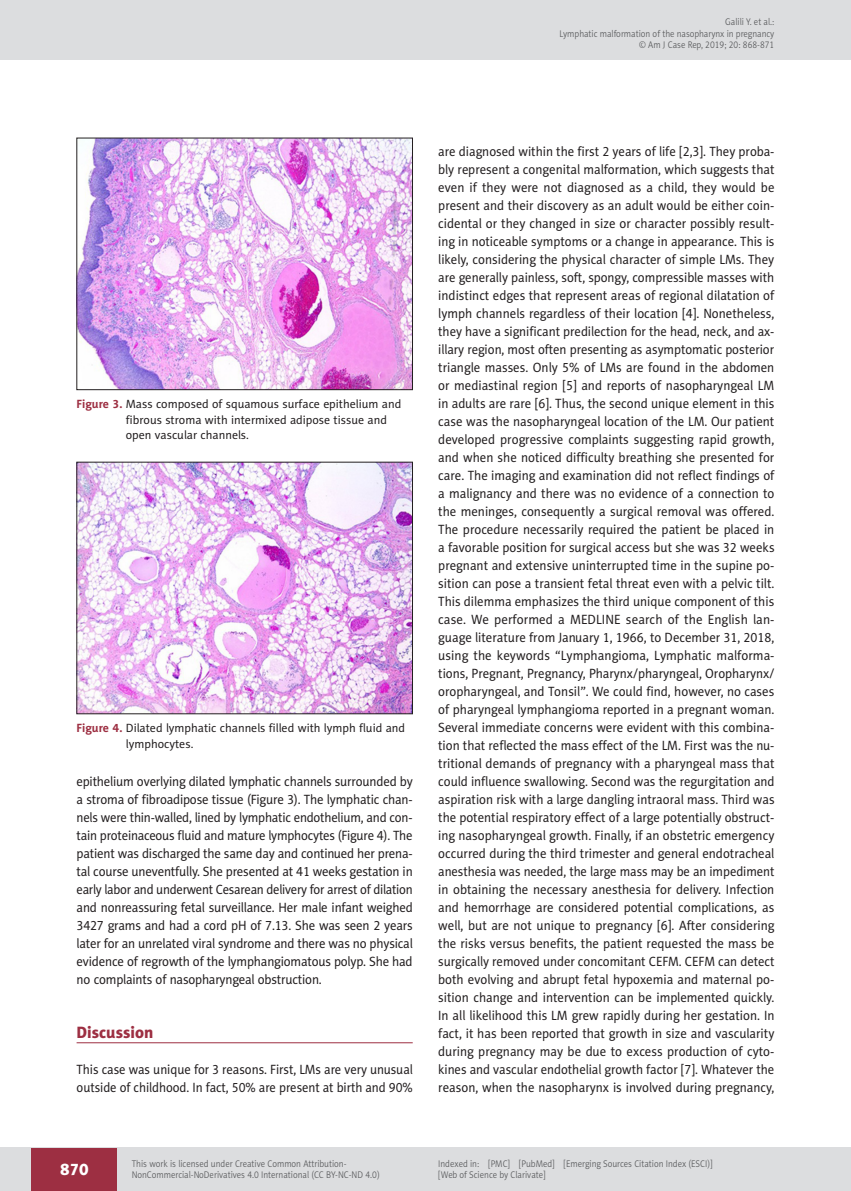
<style>
.page{position:relative;width:851px;height:1191px;background:#fff}
.page>*{position:absolute;margin:0;border:0;box-sizing:border-box;transform-origin:0 0}
.AJCR_Headline_1{font:16.5px "Naomi Sans EFN Heavy";color:#9d2f42}
.t1{font:16.5px "Naomi Sans EFN Heavy";color:#fff}
.AJCR_Body{font:13.5px/18px "Naomi Sans EFN";letter-spacing:-.005em;color:#231f20;text-align:justify;scale:.95 1}
.AJCR_Body-2{font:13.5px/18px "Naomi Sans EFN";letter-spacing:-.005em;color:#231f20;scale:.94 1}
.AJCR_Rycina_tytul{font:12px/15.8px "Naomi Sans EFN";color:#231f20}
.AJCR_pagina_zywa{font:9.75px/11.2px "Naomi Sans EFN Light";color:#57585a;scale:.9 1}
.AJCR_pagina_sygnatur{font:9.75px "Naomi Sans EFN Light";color:#57585a;scale:.9 1}
.s1{font-weight:700;color:#9d2f42}
</style>
<div class="page">
<hr style="left:77px;top:1042px;width:335px;height:1px;background:#9d2f42">
<img style="left:79px;top:140px;width:331px;height:248px">
<img style="left:79px;top:464px;width:331px;height:248px">
<div style="left:0;top:1148px;width:850px;height:43px;background:#dcdddf"></div>
<div style="left:32px;top:1147px;width:85px;height:43px;background:#9d2f42"></div>
<div style="left:0;top:0;width:850px;height:60px;background:#dcdddf"></div>
<hr style="left:850px;top:0;width:1px;height:60px;background:#dcdddf">
<p class="AJCR_pagina_zywa" style="left:559px;top:16px;width:240px;text-align:right">Galili Y. et al.:<br>Lymphatic malformation of the nasopharynx in pregnancy</p>
<p class="AJCR_pagina_sygnatur" style="left:639px;top:39px;width:152px">© Am J Case Rep, 2019; 20: 868-871</p>
<p class="AJCR_Rycina_tytul" style="left:126px;top:396px;width:277px;text-indent:-49px"><span class="s1">Figure 3.</span> Mass composed of squamous surface epithelium and fibrous stroma with intermixed adipose tissue and open vascular channels.</p>
<p class="AJCR_Rycina_tytul" style="left:126px;top:720px;width:281px;text-indent:-49px"><span class="s1">Figure 4.</span> Dilated lymphatic channels filled with lymph fluid and lymphocytes.</p>
<p class="AJCR_Body" style="left:77px;top:772px;width:355px">epithelium overlying dilated lymphatic channels surrounded by a stroma of fibroadipose tissue (Figure 3). The lymphatic chan&shy;nels were thin-walled, lined by lymphatic endothelium, and con&shy;tain proteinaceous fluid and mature lymphocytes (Figure 4). The patient was discharged the same day and continued her prena&shy;tal course uneventfully. She presented at 41 weeks gestation in early labor and underwent Cesarean delivery for arrest of dilation and nonreassuring fetal surveillance. Her male infant weighed 3427 grams and had a cord pH of 7.13. She was seen 2 years later for an unrelated viral syndrome and there was no physical evidence of regrowth of the lymphangiomatous polyp. She had no complaints of nasopharyngeal obstruction.</p>
<p class="AJCR_Headline_1" style="left:77px;top:1022px;width:78px">Discussion</p>
<p class="AJCR_Body-2" style="left:77px;top:1060px;width:359px">This case was unique for 3 reasons. First, LMs are very unusual outside of childhood. In fact, 50% are present at birth and 90%</p>
<p class="t1" style="left:60px;top:1159px;width:30px">870</p>
<p class="AJCR_pagina_zywa" style="left:132px;top:1158px;width:277px">This work is licensed under Creative Common Attribution-<br>NonCommercial-NoDerivatives 4.0 International (CC BY-NC-ND 4.0)</p>
<p class="AJCR_Body" style="left:438px;top:142px;width:355px">are diagnosed within the first 2 years of life [2,3]. They proba&shy;bly represent a congenital malformation, which suggests that even if they were not diagnosed as a child, they would be present and their discovery as an adult would be either coin&shy;cidental or they changed in size or character possibly result&shy;ing in noticeable symptoms or a change in appearance. This is likely, considering the physical character of simple LMs. They are generally painless, soft, spongy, compressible masses with indistinct edges that represent areas of regional dilatation of lymph channels regardless of their location [4]. Nonetheless, they have a significant predilection for the head, neck, and ax&shy;illary region, most often presenting as asymptomatic posterior triangle masses. Only 5% of LMs are found in the abdomen or mediastinal region [5] and reports of nasopharyngeal LM in adults are rare [6]. Thus, the second unique element in this case was the nasopharyngeal location of the LM. Our patient developed progressive complaints suggesting rapid growth, and when she noticed difficulty breathing she presented for care. The imaging and examination did not reflect findings of a malignancy and there was no evidence of a connection to the meninges, consequently a surgical removal was offered.<br>The procedure necessarily required the patient be placed in a favorable position for surgical access but she was 32 weeks pregnant and extensive uninterrupted time in the supine po&shy;sition can pose a transient fetal threat even with a pelvic tilt.<br>This dilemma emphasizes the third unique component of this case. We performed a MEDLINE search of the English lan&shy;guage literature from January 1, 1966, to December 31, 2018, using the keywords “Lymphangioma, Lymphatic malforma&shy;tions, Pregnant, Pregnancy, Pharynx/pharyngeal, Oropharynx/ oropharyngeal, and Tonsil”. We could find, however, no cases of pharyngeal lymphangioma reported in a pregnant woman.<br>Several immediate concerns were evident with this combina&shy;tion that reflected the mass effect of the LM. First was the nu&shy;tritional demands of pregnancy with a pharyngeal mass that could influence swallowing. Second was the regurgitation and aspiration risk with a large dangling intraoral mass. Third was the potential respiratory effect of a large potentially obstruct&shy;ing nasopharyngeal growth. Finally, if an obstetric emergency occurred during the third trimester and general endotracheal anesthesia was needed, the large mass may be an impediment in obtaining the necessary anesthesia for delivery. Infection and hemorrhage are considered potential complications, as well, but are not unique to pregnancy [6]. After considering the risks versus benefits, the patient requested the mass be surgically removed under concomitant CEFM. CEFM can detect both evolving and abrupt fetal hypoxemia and maternal po&shy;sition change and intervention can be implemented quickly.<br>In all likelihood this LM grew rapidly during her gestation. In fact, it has been reported that growth in size and vascularity during pregnancy may be due to excess production of cyto&shy;kines and vascular endothelial growth factor [7]. Whatever the reason, when the nasopharynx is involved during pregnancy,</p>
<p class="AJCR_pagina_zywa" style="left:438px;top:1158px;width:306px">Indexed in: [PMC] [PubMed] [Emerging Sources Citation Index (ESCI)] [Web of Science by Clarivate]</p>
</div>
